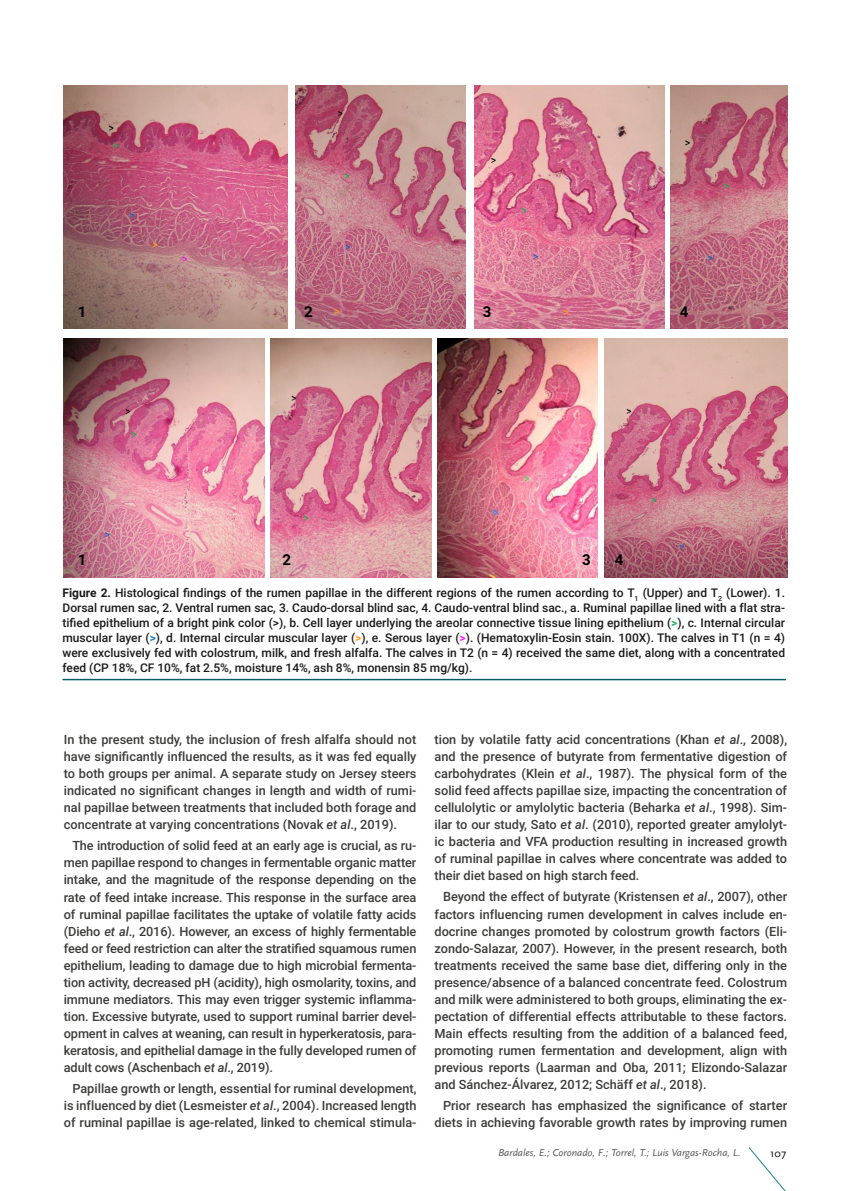
<style>
.page{position:relative;width:851px;height:1191px;background:#fff}
.page>*{position:absolute;margin:0;border:0;box-sizing:border-box;transform-origin:0 0}
.t1{font:700 15px "Roboto";color:#000}
.t2{font:500 12.75px/17px "Roboto";color:#3c3c3b;text-align:justify}
.t3{font:500 12px/15px "Roboto";color:#1a1a1a;text-align:justify}
.t4{font:11.25px "Scala Sans Pro";color:#000}
.t5{font:italic 10.5px "Scala Sans Pro";color:#575756}
.s1{font-weight:700}
.s2{font-weight:700;color:#1ab861}
.s3{font-weight:700;color:#1a7ec6}
.s4{font-weight:700;color:#ffa31a}
.s5{font-weight:700;color:#ff1aff}
.s6{font-style:italic}
</style>
<div class="page">
<svg style="left:748px;top:1147px;width:38px;height:44px"></svg>
<hr style="left:62px;top:679px;width:723px;height:1px;background:#005f64">
<img style="left:63px;top:85px;width:225px;height:244px">
<img style="left:295px;top:85px;width:171px;height:244px">
<img style="left:474px;top:85px;width:190px;height:244px">
<img style="left:670px;top:85px;width:117px;height:244px">
<img style="left:63px;top:339px;width:201px;height:238px">
<img style="left:271px;top:339px;width:160px;height:238px">
<img style="left:437px;top:339px;width:160px;height:238px">
<img style="left:604px;top:339px;width:183px;height:238px">
<p class="t1" style="left:78px;top:301px;width:10px">1</p>
<p class="t1" style="left:78px;top:549px;width:10px">1</p>
<p class="t1" style="left:304px;top:301px;width:10px">2</p>
<p class="t1" style="left:282px;top:549px;width:10px">2</p>
<p class="t1" style="left:482px;top:301px;width:10px">3</p>
<p class="t1" style="left:680px;top:301px;width:10px">4</p>
<p class="t1" style="left:582px;top:549px;width:10px">3</p>
<p class="t1" style="left:614px;top:549px;width:10px">4</p>
<p class="t3" style="left:62px;top:584px;width:724px"><span class="s1">Figure 2.</span> Histological findings of the rumen papillae in the different regions of the rumen according to T<sub>1</sub> (Upper) and T<sub>2</sub> (Lower). 1.<br>Dorsal rumen sac, 2. Ventral rumen sac, 3. Caudo-dorsal blind sac, 4. Caudo-ventral blind sac., a. Ruminal papillae lined with a flat stra&shy;tified epithelium of a bright pink color (&gt;), b. Cell layer underlying the areolar connective tissue lining epithelium (<span class="s2">&gt;</span>), c. Internal circular muscular layer (<span class="s3">&gt;</span>), d. Internal circular muscular layer (<span class="s4">&gt;</span>), e. Serous layer (<span class="s5">&gt;</span>). (Hematoxylin-Eosin stain. 100X). The calves in T1 (n = 4) were exclusively fed with colostrum, milk, and fresh alfalfa. The calves in T2 (n = 4) received the same diet, along with a concentrated feed (CP 18%, CF 10%, fat 2.5%, moisture 14%, ash 8%, monensin 85 mg/kg).</p>
<p class="t2" style="left:64px;top:730px;width:354px">In the present study, the inclusion of fresh alfalfa should not have significantly influenced the results, as it was fed equally to both groups per animal. A separate study on Jersey steers indicated no significant changes in length and width of rumi&shy;nal papillae between treatments that included both forage and concentrate at varying concentrations (Novak <span class="s6">et al</span>., 2019).</p>
<p class="t2" style="left:64px;top:837px;width:354px;text-indent:9px">The introduction of solid feed at an early age is crucial, as ru&shy;men papillae respond to changes in fermentable organic matter intake, and the magnitude of the response depending on the rate of feed intake increase. This response in the surface area of ruminal papillae facilitates the uptake of volatile fatty acids (Dieho <span class="s6">et al</span>., 2016). However, an excess of highly fermentable feed or feed restriction can alter the stratified squamous rumen epithelium, leading to damage due to high microbial fermenta&shy;tion activity, decreased pH (acidity), high osmolarity, toxins, and immune mediators. This may even trigger systemic inflamma&shy;tion. Excessive butyrate, used to support ruminal barrier devel&shy;opment in calves at weaning, can result in hyperkeratosis, para&shy;keratosis, and epithelial damage in the fully developed rumen of adult cows (Aschenbach <span class="s6">et al</span>., 2019).</p>
<p class="t2" style="left:64px;top:1079px;width:354px;text-indent:9px">Papillae growth or length, essential for ruminal development, is influenced by diet (Lesmeister <span class="s6">et al</span>., 2004). Increased length of ruminal papillae is age-related, linked to chemical stimula-</p>
<p class="t2" style="left:434px;top:730px;width:354px">tion by volatile fatty acid concentrations (Khan <span class="s6">et al</span>., 2008), and the presence of butyrate from fermentative digestion of carbohydrates (Klein <span class="s6">et al</span>., 1987). The physical form of the solid feed affects papillae size, impacting the concentration of cellulolytic or amylolytic bacteria (Beharka <span class="s6">et al</span>., 1998). Sim&shy;ilar to our study, Sato <span class="s6">et al</span>. (2010), reported greater amylolyt&shy;ic bacteria and VFA production resulting in increased growth of ruminal papillae in calves where concentrate was added to their diet based on high starch feed.</p>
<p class="t2" style="left:434px;top:888px;width:354px;text-indent:9px">Beyond the effect of butyrate (Kristensen <span class="s6">et al</span>., 2007), other factors influencing rumen development in calves include en&shy;docrine changes promoted by colostrum growth factors (Eli&shy;zondo-Salazar, 2007). However, in the present research, both treatments received the same base diet, differing only in the presence/absence of a balanced concentrate feed. Colostrum and milk were administered to both groups, eliminating the ex&shy;pectation of differential effects attributable to these factors.<br>Main effects resulting from the addition of a balanced feed, promoting rumen fermentation and development, align with previous reports (Laarman and Oba, 2011; Elizondo-Salazar and Sánchez-Álvarez, 2012; Schäff <span class="s6">et al</span>., 2018).</p>
<p class="t2" style="left:434px;top:1096px;width:354px;text-align:right">Prior research has emphasized the significance of starter diets in achieving favorable growth rates by improving rumen</p>
<p class="t5" style="left:498px;top:1146px;width:244px">Bardales, E.; Coronado, F.; Torrel, T.; Luis Vargas-Rocha, L.</p>
<p class="t4" style="left:770px;top:1146px;width:18px">107</p>
</div>
